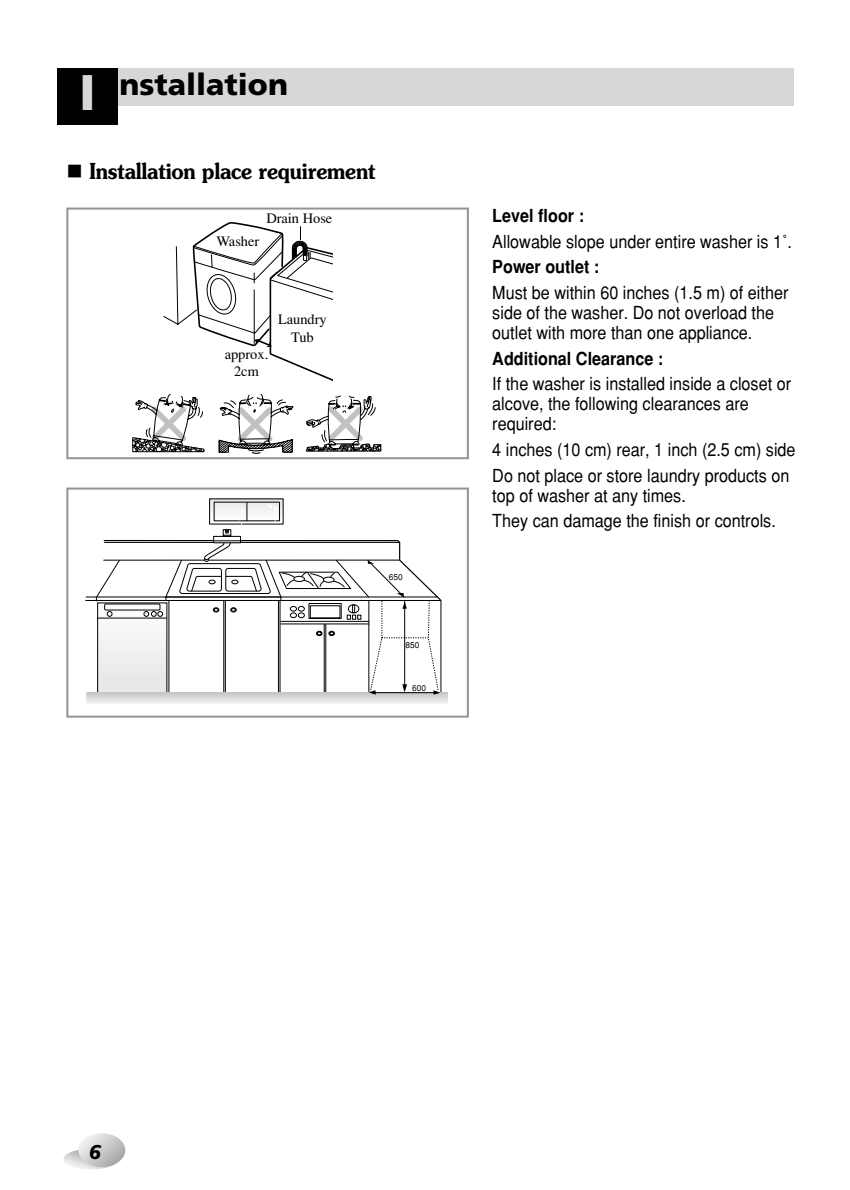
<style>
.page{position:relative;width:850px;height:1190px;background:#fff}
.page>*{position:absolute;margin:0;border:0;box-sizing:border-box;transform-origin:0 0}
.t1{font:900 50px "Frutiger";color:#d7d7d7}
.t2{font:900 30px "Frutiger";color:#000}
.t3{font:600 22px "Souvenir";letter-spacing:-.015em;color:#000;scale:.9 1}
.t4{font:italic 900 20px "Frutiger";color:#000}
.t5{font:18px/20px "Helvetica";color:#000;scale:.9 1}
.t6{font:700 18px "Helvetica";color:#000;scale:.9 1}
.t7{font:14.4px/17.6px "Times";color:#000;text-align:center}
.t8{font:8.4px "Helvetica";color:#000}
</style>
<div class="page">
<div style="left:57px;top:68px;width:737px;height:37px;background:#d7d7d7"></div>
<div style="left:57px;top:68px;width:61px;height:57px;background:#000"></div>
<svg style="left:63px;top:1149px;width:55px;height:20px"></svg>
<svg style="left:78px;top:1134px;width:47px;height:33px"></svg>
<svg style="left:163px;top:222px;width:170px;height:159px"></svg>
<svg style="left:132px;top:394px;width:72px;height:59px"></svg>
<svg style="left:218px;top:394px;width:75px;height:60px"></svg>
<svg style="left:306px;top:395px;width:76px;height:57px"></svg>
<div style="left:66px;top:208px;width:403px;height:251px;border:2px solid #949494"></div>
<div style="left:66px;top:488px;width:403px;height:230px;border:2px solid #949494"></div>
<svg style="left:211px;top:501px;width:70px;height:2px"></svg>
<svg style="left:85px;top:503px;width:358px;height:201px"></svg>
<h1 class="t1" style="left:79px;top:72px;width:18px">I</h1>
<h2 class="t2" style="left:120px;top:72px;width:170px">nstallation</h2>
<p class="t3" style="left:89px;top:162px;width:320px">Installation place requirement</p>
<p class="t7" style="left:266px;top:211px;width:67px">Drain Hose</p>
<p class="t7" style="left:217px;top:233px;width:44px">Washer</p>
<p class="t7" style="left:225px;top:346px;width:45px">approx.<br>2cm</p>
<p class="t7" style="left:278px;top:312px;width:50px">Laundry<br>Tub</p>
<p class="t8" style="left:389px;top:574px;width:16px">650</p>
<p class="t8" style="left:406px;top:642px;width:16px">850</p>
<p class="t8" style="left:412px;top:685px;width:16px">600</p>
<p class="t6" style="left:492px;top:209px;width:103px">Level floor :</p>
<p class="t5" style="left:492px;top:233px;width:335px">Allowable slope under entire washer is 1˚.</p>
<p class="t6" style="left:492px;top:260px;width:120px">Power outlet :</p>
<p class="t5" style="left:492px;top:284px;width:331px">Must be within 60 inches (1.5 m) of either side of the washer. Do not overload the outlet with more than one appliance.</p>
<p class="t6" style="left:492px;top:352px;width:191px">Additional Clearance :</p>
<p class="t5" style="left:492px;top:376px;width:334px">If the washer is installed inside a closet or alcove, the following clearances are required:</p>
<p class="t5" style="left:492px;top:439px;width:339px;line-height:25.6px">4 inches (10 cm) rear, 1 inch (2.5 cm) side<br>Do not place or store laundry products on</p>
<p class="t5" style="left:492px;top:484px;width:317px;line-height:25.6px">top of washer at any times.<br>They can damage the finish or controls.</p>
<p class="t4" style="left:89px;top:1144px;width:14px">6</p>
</div>
